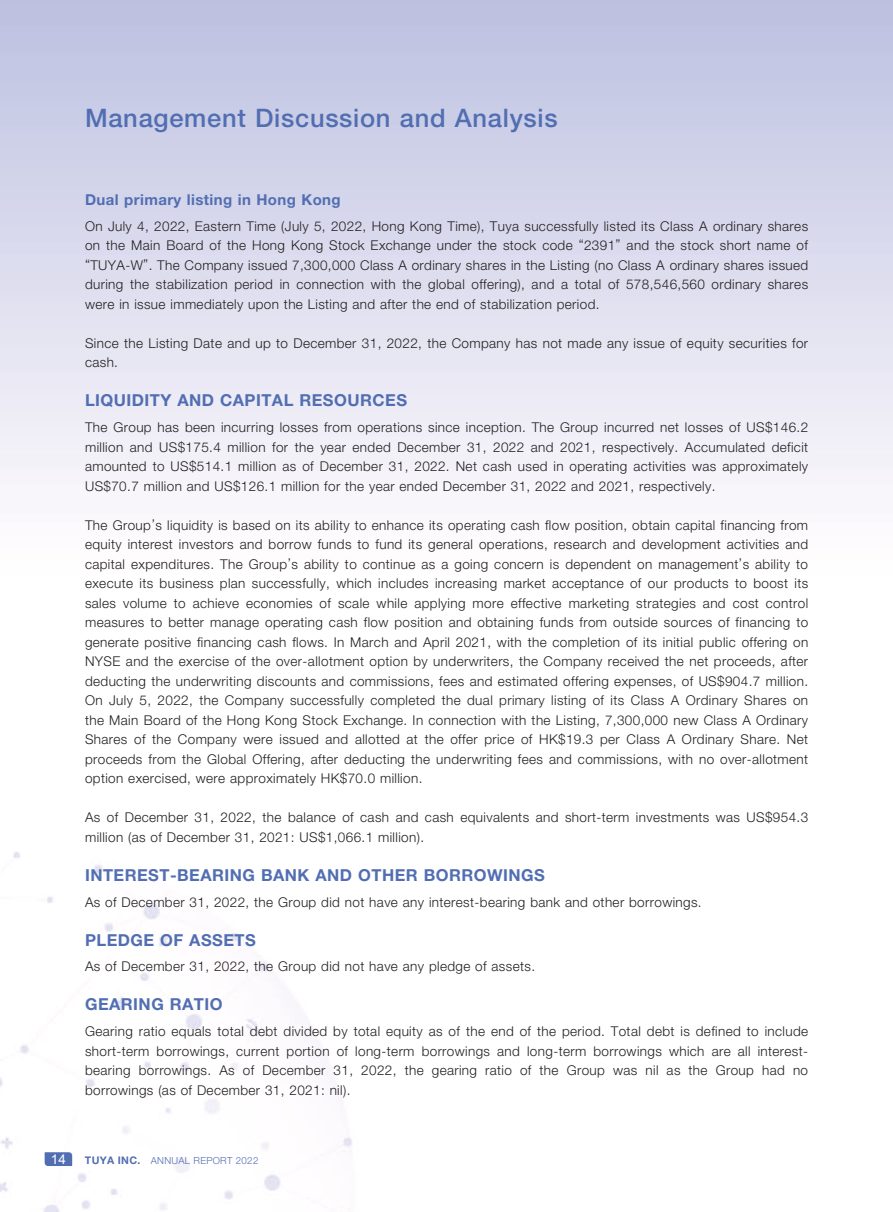
<style>
.page{position:relative;width:893px;height:1212px;background:#fff}
.page>*{position:absolute;margin:0;border:0;box-sizing:border-box;transform-origin:0 0}
.t1{font:500 25.5px "Helvetica Neue LT Std";letter-spacing:.03em;color:#526eb2}
.t2{font:700 16.5px "Helvetica Neue LT Std";letter-spacing:.03em;color:#526eb2}
.t3{font:700 15px "Helvetica Neue LT Std";letter-spacing:.03em;color:#526eb2}
.t4{font:300 13.5px/19.5px "Helvetica Neue LT Std";letter-spacing:.03em;color:#231f20;text-align:justify}
.t5{font:13.5px "Arial";color:#fff}
.t6{font:300 9.75px "Helvetica Neue LT Std";letter-spacing:.03em;color:#526eb2}
.s1{font-weight:700;font-size:10.5px}
</style>
<div class="page">
<svg style="left:45px;top:1152px;width:27px;height:14px"></svg>
<h1 class="t1" style="left:85px;top:103px;width:474px">Management Discussion and Analysis</h1>
<p class="t3" style="left:85px;top:190px;width:257px">Dual primary listing in Hong Kong</p>
<p class="t4" style="left:85px;top:216px;width:725px">On July 4, 2022, Eastern Time (July 5, 2022, Hong Kong Time), Tuya successfully listed its Class A ordinary shares on the Main Board of the Hong Kong Stock Exchange under the stock code “2391” and the stock short name of “TUYA-W”. The Company issued 7,300,000 Class A ordinary shares in the Listing (no Class A ordinary shares issued during the stabilization period in connection with the global offering), and a total of 578,546,560 ordinary shares were in issue immediately upon the Listing and after the end of stabilization period.</p>
<p class="t4" style="left:85px;top:333px;width:725px">Since the Listing Date and up to December 31, 2022, the Company has not made any issue of equity securities for cash.</p>
<p class="t2" style="left:85px;top:390px;width:324px">LIQUIDITY AND CAPITAL RESOURCES</p>
<p class="t4" style="left:85px;top:417px;width:725px">The Group has been incurring losses from operations since inception. The Group incurred net losses of US$146.2 million and US$175.4 million for the year ended December 31, 2022 and 2021, respectively. Accumulated deficit amounted to US$514.1 million as of December 31, 2022. Net cash used in operating activities was approximately US$70.7 million and US$126.1 million for the year ended December 31, 2022 and 2021, respectively.</p>
<p class="t4" style="left:85px;top:515px;width:725px">The Group’s liquidity is based on its ability to enhance its operating cash flow position, obtain capital financing from equity interest investors and borrow funds to fund its general operations, research and development activities and capital expenditures. The Group’s ability to continue as a going concern is dependent on management’s ability to execute its business plan successfully, which includes increasing market acceptance of our products to boost its sales volume to achieve economies of scale while applying more effective marketing strategies and cost control measures to better manage operating cash flow position and obtaining funds from outside sources of financing to generate positive financing cash flows. In March and April 2021, with the completion of its initial public offering on NYSE and the exercise of the over-allotment option by underwriters, the Company received the net proceeds, after deducting the underwriting discounts and commissions, fees and estimated offering expenses, of US$904.7 million.<br>On July 5, 2022, the Company successfully completed the dual primary listing of its Class A Ordinary Shares on the Main Board of the Hong Kong Stock Exchange. In connection with the Listing, 7,300,000 new Class A Ordinary Shares of the Company were issued and allotted at the offer price of HK$19.3 per Class A Ordinary Share. Net proceeds from the Global Offering, after deducting the underwriting fees and commissions, with no over-allotment option exercised, were approximately HK$70.0 million.</p>
<p class="t4" style="left:85px;top:807px;width:725px">As of December 31, 2022, the balance of cash and cash equivalents and short-term investments was US$954.3 million (as of December 31, 2021: US$1,066.1 million).</p>
<p class="t2" style="left:85px;top:864px;width:461px">INTEREST-BEARING BANK AND OTHER BORROWINGS</p>
<p class="t4" style="left:85px;top:892px;width:618px">As of December 31, 2022, the Group did not have any interest-bearing bank and other borrowings.</p>
<p class="t2" style="left:85px;top:929px;width:172px">PLEDGE OF ASSETS</p>
<p class="t4" style="left:85px;top:956px;width:452px">As of December 31, 2022, the Group did not have any pledge of assets.</p>
<p class="t2" style="left:85px;top:994px;width:139px">GEARING RATIO</p>
<p class="t4" style="left:85px;top:1021px;width:725px">Gearing ratio equals total debt divided by total equity as of the end of the period. Total debt is defined to include short-term borrowings, current portion of long-term borrowings and long-term borrowings which are all interest&shy;bearing borrowings. As of December 31, 2022, the gearing ratio of the Group was nil as the Group had no borrowings (as of December 31, 2021: nil).</p>
<p class="t5" style="left:51px;top:1150px;width:17px">14</p>
<p class="t6" style="left:85px;top:1154px;width:175px"><span class="s1">TUYA INC.</span> ANNUAL REPORT 2022</p>
</div>
